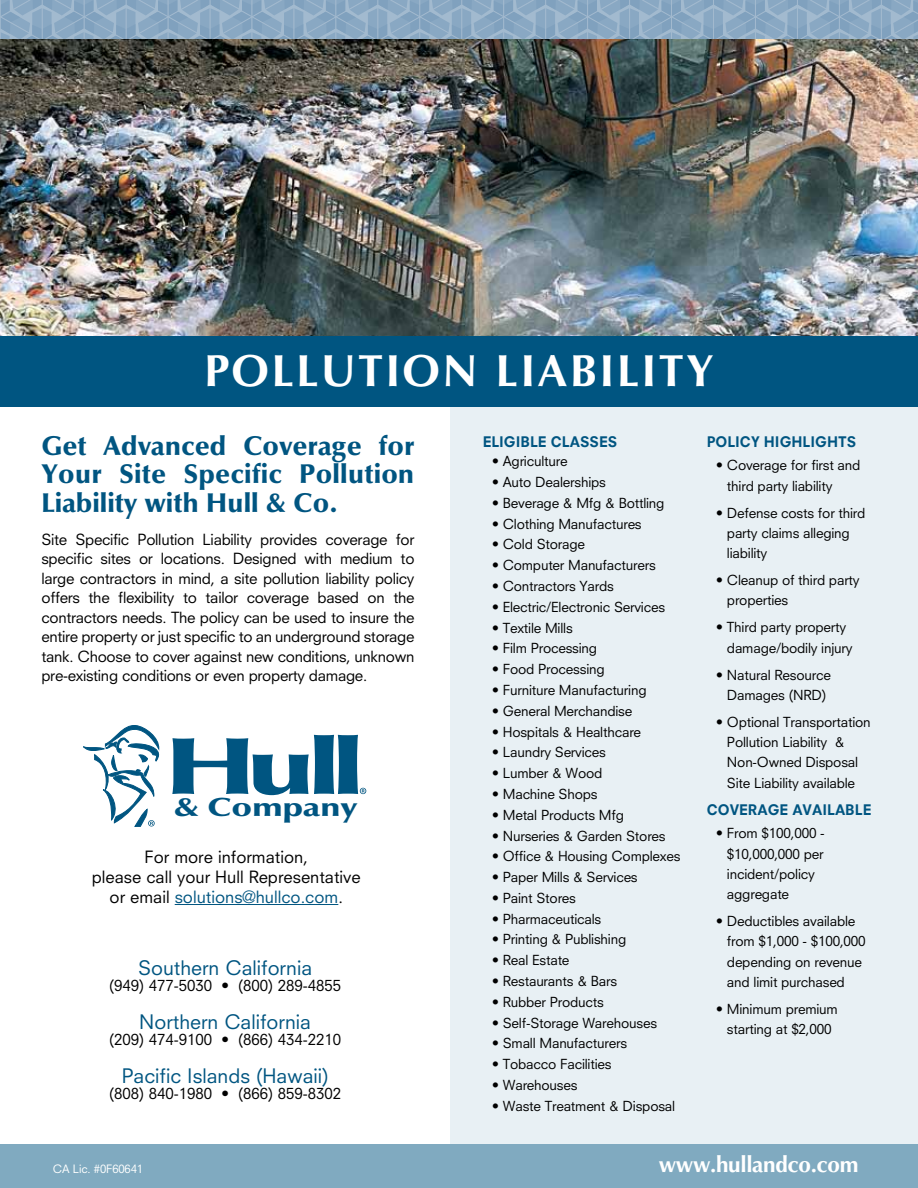
<style>
.page{position:relative;width:918px;height:1188px;background:#fff}
.page>*{position:absolute;margin:0;border:0;box-sizing:border-box;transform-origin:0 0}
.t1{font:900 80.4px "Optima";color:#005581;scale:1.47 1}
.t2{font:700 45px "Optima";letter-spacing:.05em;color:#fff}
.t3{font:900 27px/28.5px "Optima";letter-spacing:.005em;color:#005581;text-align:justify}
.t4{font:900 26.1px "Optima";color:#005581;scale:1.3 1}
.t5{font:700 22.5px "Optima";letter-spacing:-.015em;color:#fff}
.t6{font:19.5px "Neuzeit S";color:#005581}
.t7{font:16.5px/19.8px "Neuzeit S";color:#000;text-align:center}
.t8{font:15px/19.5px "Neuzeit S";color:#000;text-align:justify}
.t9{font:800 14.25px "Neuzeit S";color:#005581}
.t10{font:13.5px/20.2px "Neuzeit S";letter-spacing:-.015em;color:#000}
.t11{font:11.25px "Neuzeit S";letter-spacing:-.01em;color:#fff}
.s1{color:#005581}
</style>
<div class="page">
<div style="left:450px;top:389px;width:468px;height:788px;background:#e8f0f4"></div>
<img style="left:0;top:39px;width:918px;height:298px">
<svg style="left:0;top:0;width:918px;height:39px;background:#8caac4"></svg>
<div style="left:0;top:337px;width:918px;height:70px;background:#005581"></div>
<div style="left:0;top:1144px;width:918px;height:44px;background:#80aac0"></div>
<svg style="left:83px;top:725px;width:77px;height:102px"></svg>
<svg style="left:360px;top:788px;width:6px;height:6px"></svg>
<hr style="left:175px;top:904px;width:163px;height:1px;background:#005581">
<h2 class="t2" style="left:204px;top:345px;width:511px">Pollution Liability</h2>
<h3 class="t3" style="left:41px;top:432px;width:375px">Get Advanced Coverage for Your Site Specific Pollution Liability with Hull &amp; Co.</h3>
<p class="t8" style="left:41px;top:529px;width:375px">Site Specific Pollution Liability provides coverage for specific sites or locations. Designed with medium to large contractors in mind, a site pollution liability policy offers the flexibility to tailor coverage based on the contractors needs. The policy can be used to insure the entire property or just specific to an underground storage tank. Choose to cover against new conditions, unknown pre-existing conditions or even property damage.</p>
<h1 class="t1" style="left:164px;top:720px;width:138px">Hull</h1>
<h3 class="t4" style="left:174px;top:792px;width:142px">&amp; Company</h3>
<p class="t7" style="left:92px;top:847px;width:270px">For more information,<br>please call your Hull Representative or email <span class="s1">solutions@hullco.com</span>.</p>
<h3 class="t6" style="left:138px;top:956px;width:176px">Southern California</h3>
<p class="t8" style="left:109px;top:976px;width:233px">(949) 477-5030 • (800) 289-4855</p>
<h3 class="t6" style="left:139px;top:1010px;width:173px">Northern California</h3>
<p class="t8" style="left:109px;top:1030px;width:233px">(209) 474-9100 • (866) 434-2210</p>
<h3 class="t6" style="left:122px;top:1064px;width:209px">Pacific Islands (Hawaii)</h3>
<p class="t8" style="left:109px;top:1084px;width:233px">(808) 840-1980 • (866) 859-8302</p>
<p class="t11" style="left:53px;top:1162px;width:92px">CA Lic. #0F60641</p>
<p class="t9" style="left:483px;top:433px;width:136px">ELIGIBLE CLASSES</p>
<p class="t10" style="left:492px;top:451px;width:77px">• Agriculture</p>
<p class="t10" style="left:492px;top:472px;width:115px">• Auto Dealerships</p>
<p class="t10" style="left:492px;top:493px;width:174px">• Beverage &amp; Mfg &amp; Bottling</p>
<p class="t10" style="left:492px;top:513px;width:151px">• Clothing Manufactures</p>
<p class="t10" style="left:492px;top:534px;width:94px">• Cold Storage</p>
<p class="t10" style="left:492px;top:555px;width:165px">• Computer Manufacturers</p>
<p class="t10" style="left:492px;top:576px;width:123px">• Contractors Yards</p>
<p class="t10" style="left:492px;top:597px;width:174px">• Electric/Electronic Services</p>
<p class="t10" style="left:492px;top:617px;width:82px">• Textile Mills</p>
<p class="t10" style="left:492px;top:638px;width:107px">• Film Processing</p>
<p class="t10" style="left:492px;top:659px;width:114px">• Food Processing</p>
<p class="t10" style="left:492px;top:680px;width:156px">• Furniture Manufacturing</p>
<p class="t10" style="left:492px;top:701px;width:142px">• General Merchandise</p>
<p class="t10" style="left:492px;top:721px;width:151px">• Hospitals &amp; Healthcare</p>
<p class="t10" style="left:492px;top:742px;width:115px">• Laundry Services</p>
<p class="t10" style="left:492px;top:763px;width:112px">• Lumber &amp; Wood</p>
<p class="t10" style="left:492px;top:784px;width:107px">• Machine Shops</p>
<p class="t10" style="left:492px;top:805px;width:133px">• Metal Products Mfg</p>
<p class="t10" style="left:492px;top:825px;width:175px">• Nurseries &amp; Garden Stores</p>
<p class="t10" style="left:492px;top:846px;width:190px">• Office &amp; Housing Complexes</p>
<p class="t10" style="left:492px;top:867px;width:147px">• Paper Mills &amp; Services</p>
<p class="t10" style="left:492px;top:888px;width:85px">• Paint Stores</p>
<p class="t10" style="left:492px;top:908px;width:111px">• Pharmaceuticals</p>
<p class="t10" style="left:492px;top:929px;width:136px">• Printing &amp; Publishing</p>
<p class="t10" style="left:492px;top:950px;width:79px">• Real Estate</p>
<p class="t10" style="left:492px;top:971px;width:127px">• Restaurants &amp; Bars</p>
<p class="t10" style="left:492px;top:992px;width:113px">• Rubber Products</p>
<p class="t10" style="left:492px;top:1012px;width:166px">• Self-Storage Warehouses</p>
<p class="t10" style="left:492px;top:1033px;width:137px">• Small Manufacturers</p>
<p class="t10" style="left:492px;top:1054px;width:121px">• Tobacco Facilities</p>
<p class="t10" style="left:492px;top:1075px;width:87px">• Warehouses</p>
<p class="t10" style="left:492px;top:1096px;width:185px">• Waste Treatment &amp; Disposal</p>
<p class="t9" style="left:707px;top:433px;width:151px">POLICY HIGH LIGHTS</p>
<p class="t10" style="left:727px;top:455px;width:135px;text-indent:-11px">• Coverage for first and third party liability</p>
<p class="t10" style="left:727px;top:502px;width:140px;text-indent:-11px">• Defense costs for third party claims alleging liability</p>
<p class="t10" style="left:727px;top:570px;width:134px;text-indent:-11px">• Cleanup of third party properties</p>
<p class="t10" style="left:727px;top:617px;width:127px;text-indent:-11px">• Third party property damage/bodily injury</p>
<p class="t10" style="left:716px;top:664px;width:116px;text-align:center">• Natural Resource<br>Damages (NRD)</p>
<p class="t10" style="left:727px;top:712px;width:145px;text-indent:-11px">• Optional Transportation<br>Pollution Liability &amp;<br>Non-Owned Disposal<br>Site Liability available</p>
<p class="t9" style="left:707px;top:801px;width:166px">COVERAGE AVAILABLE</p>
<p class="t10" style="left:727px;top:823px;width:99px;text-indent:-11px">• From $100,000 - $10,000,000 per incident/policy aggregate</p>
<p class="t10" style="left:727px;top:911px;width:140px;text-indent:-11px">• Deductibles available from $1,000 - $100,000 depending on revenue and limit purchased</p>
<p class="t10" style="left:716px;top:999px;width:123px;text-align:center">• Minimum premium starting at $2,000</p>
<h3 class="t5" style="left:659px;top:1151px;width:201px">www.hullandco.com</h3>
</div>
